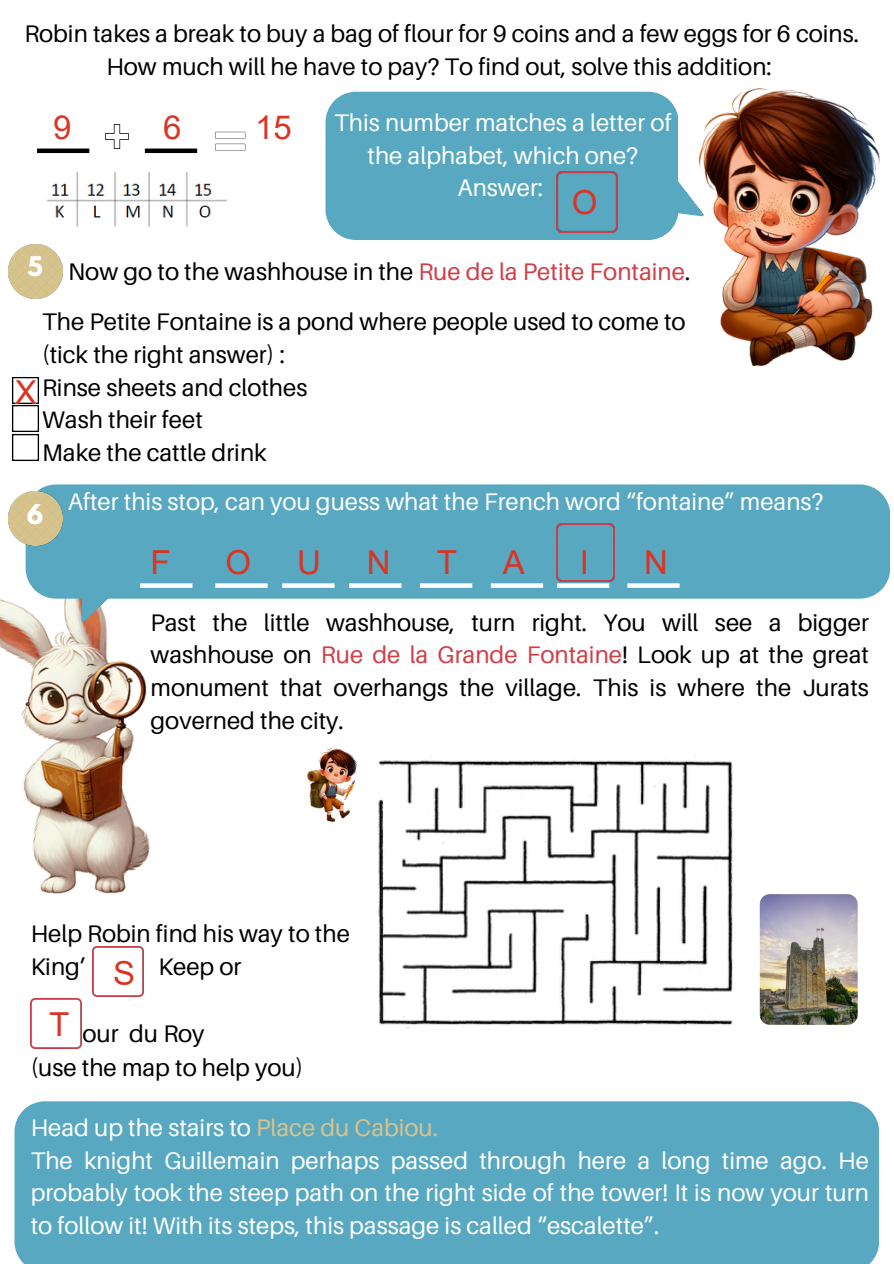
<style>
.page{position:relative;width:894px;height:1264px;background:#fff}
.page>*{position:absolute;margin:0;border:0;box-sizing:border-box;transform-origin:0 0}
.t1{font:33px "Arial";color:#db3425}
.t2{font:33px "Arial";color:#db3324}
.t3{font:24px/32.7px "Aileron";color:#000}
.t4{font:24px/32.7px "Aileron";color:#fff;text-align:center}
.t5{font:700 24px "League Spartan";color:#fff}
.s1{color:#d03e47}
.s2{color:#dac38c}
</style>
<div class="page">
<img style="left:0;top:566px;width:164px;height:328px">
<div style="left:26px;top:484px;width:863px;height:114px;background:#57a8c0"></div>
<svg style="left:38px;top:529px;width:93px;height:93px"></svg>
<img style="left:12px;top:377px;width:27px;height:84px">
<img style="left:307px;top:747px;width:51px;height:75px">
<img style="left:759px;top:894px;width:98px;height:130px;border-radius:10px">
<img style="left:31px;top:998px;width:50px;height:50px">
<div style="left:325px;top:92px;width:353px;height:148px;background:#57a8c0"></div>
<img style="left:557px;top:172px;width:60px;height:60px">
<img style="left:105px;top:125px;width:24px;height:23px">
<img style="left:678px;top:88px;width:202px;height:279px">
<img style="left:378px;top:756px;width:355px;height:274px">
<div style="left:145px;top:148px;width:52px;height:5px;background:#000"></div>
<div style="left:37px;top:148px;width:52px;height:5px;background:#000"></div>
<img style="left:46px;top:172px;width:181px;height:55px">
<img style="left:8px;top:244px;width:54px;height:54px">
<img style="left:8px;top:491px;width:54px;height:54px">
<svg style="left:215px;top:132px;width:30px;height:19px"></svg>
<div style="left:215px;top:583px;width:52px;height:5px;background:#fff"></div>
<div style="left:140px;top:583px;width:52px;height:5px;background:#fff"></div>
<div style="left:349px;top:583px;width:52px;height:5px;background:#fff"></div>
<div style="left:282px;top:583px;width:52px;height:5px;background:#fff"></div>
<div style="left:490px;top:583px;width:53px;height:5px;background:#fff"></div>
<div style="left:420px;top:583px;width:52px;height:5px;background:#fff"></div>
<img style="left:557px;top:524px;width:57px;height:57px">
<div style="left:557px;top:583px;width:52px;height:5px;background:#fff"></div>
<div style="left:627px;top:583px;width:52px;height:5px;background:#fff"></div>
<img style="left:93px;top:946px;width:50px;height:50px">
<div style="left:14px;top:1101px;width:864px;height:162px;background:#57a8c0"></div>
<p class="t3" style="left:24px;top:17px;width:836px;text-align:center">Robin takes a break to buy a bag of flour for 9 coins and a few eggs for 6 coins.<br>How much will he have to pay? To find out, solve this addition:</p>
<h1 class="t1" style="left:53px;top:105px;width:20px">9</h1>
<h1 class="t1" style="left:163px;top:105px;width:20px">6</h1>
<h1 class="t1" style="left:255px;top:105px;width:38px">15</h1>
<p class="t4" style="left:334px;top:106px;width:339px">This number matches a letter of the alphabet, which one?<br>Answer:</p>
<h1 class="t1" style="left:571px;top:180px;width:27px">O</h1>
<p class="t5" style="left:28px;top:254px;width:17px">5</p>
<h1 class="t3" style="left:68px;top:254px;width:623px">Now go to the washhouse in the <span class="s1">Rue de la Petite Fontaine</span>.</h1>
<p class="t3" style="left:42px;top:305px;width:645px">The Petite Fontaine is a pond where people used to come to (tick the right answer) :<br>Rinse sheets and clothes<br>Wash their feet<br>Make the cattle drink</p>
<h1 class="t4" style="left:68px;top:485px;width:757px">After this stop, can you guess what the French word “fontaine” means?</h1>
<h1 class="t1" style="left:15px;top:369px;width:24px">X</h1>
<p class="t5" style="left:27px;top:502px;width:18px">6</p>
<h1 class="t2" style="left:150px;top:539px;width:22px">F</h1>
<h1 class="t2" style="left:225px;top:539px;width:27px">O</h1>
<h1 class="t2" style="left:297px;top:539px;width:25px">U</h1>
<h1 class="t2" style="left:367px;top:539px;width:25px">N</h1>
<h1 class="t2" style="left:436px;top:539px;width:22px">T</h1>
<h1 class="t2" style="left:502px;top:539px;width:24px">A</h1>
<h1 class="t2" style="left:579px;top:539px;width:11px">I</h1>
<h1 class="t2" style="left:644px;top:539px;width:25px">N</h1>
<p class="t3" style="left:150px;top:605px;width:719px;text-align:justify">Past the little washhouse, turn right. You will see a bigger washhouse on <span class="s1">Rue de la Grande Fontaine</span>! Look up at the great monument that overhangs the village. This is where the Jurats governed the city.</p>
<p class="t3" style="left:31px;top:915px;width:320px;line-height:33.5px">Help Robin find his way to the<br>King’</p>
<p class="t3" style="left:158px;top:949px;width:84px">Keep or</p>
<h1 class="t1" style="left:113px;top:950px;width:24px">S</h1>
<h1 class="t1" style="left:49px;top:1001px;width:22px">T</h1>
<p class="t3" style="left:31px;top:1016px;width:274px;line-height:33.5px;text-indent:52px">our du Roy<br>(use the map to help you)</p>
<p class="t4" style="left:31px;top:1110px;width:839px;text-align:left">Head up the stairs to <span class="s2">Place du Cabiou.<br></span>The knight Guillemain perhaps passed through here a long time ago. He probably took the steep path on the right side of the tower! It is now your turn to follow it! With its steps, this passage is called “escalette”.</p>
</div>
